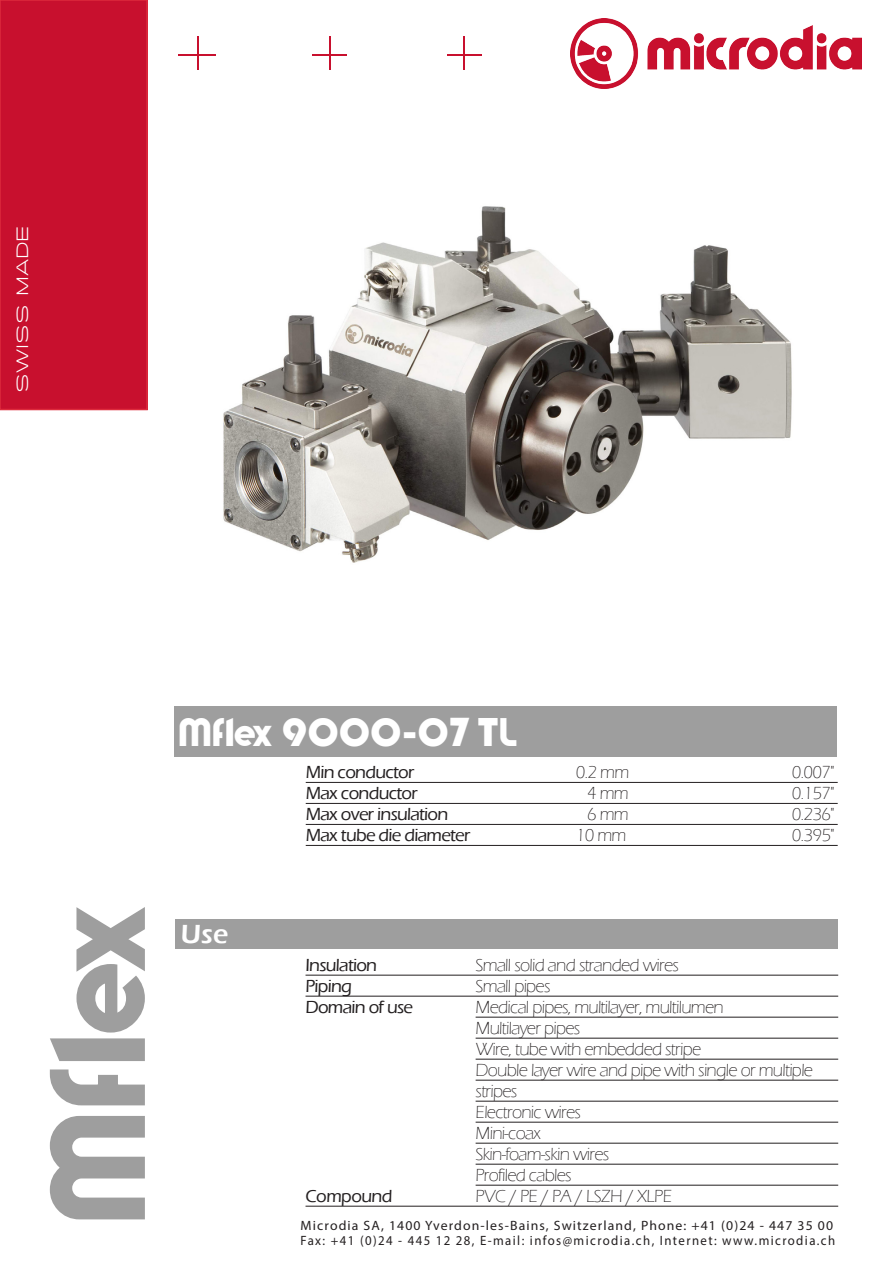
<style>
.page{position:relative;width:893px;height:1263px;background:#fff}
.page>*{position:absolute;margin:0;border:0;box-sizing:border-box;transform-origin:0 0}
.Titre{font:142.5px "microdia";color:#9e9e9e}
.Titre-2{font:42px "microdia";color:#fff}
.Titre-3{font:600 27px "Eras ITC";color:#fff}
.paragraphe_filet_cou{font:300 18px "Eras ITC";letter-spacing:-.04em;color:#231f20}
.paragraphe_filet_lon{font:300 18px "Eras ITC";letter-spacing:-.04em;color:#231f20}
.paragraphe_filet_lon-2{font:500 18px "Eras ITC";letter-spacing:-.04em;color:#231f20}
.paragraphe_filet_cou-2{font:500 18px "Eras ITC";letter-spacing:-.04em;color:#231f20}
.Pied_page{font:300 18px "SF Grandezza";color:#fff;scale:1.1 1}
.Pied_page-2{font:13.5px "Myriad Pro";letter-spacing:.11em;color:#231f20;scale:.95 1}
.Pied_page-3{font:13.5px "Myriad Pro";letter-spacing:.08em;color:#231f20}
</style>
<div class="page">
<img style="left:223px;top:206px;width:569px;height:357px">
<hr style="left:306px;top:975px;width:532px;height:1px;background:#231f20">
<hr style="left:306px;top:996px;width:532px;height:1px;background:#231f20">
<hr style="left:476px;top:1017px;width:362px;height:1px;background:#231f20">
<hr style="left:476px;top:1038px;width:362px;height:1px;background:#231f20">
<hr style="left:476px;top:1059px;width:362px;height:1px;background:#231f20">
<hr style="left:476px;top:1080px;width:362px;height:1px;background:#231f20">
<hr style="left:476px;top:1101px;width:362px;height:1px;background:#231f20">
<hr style="left:476px;top:1122px;width:362px;height:1px;background:#231f20">
<hr style="left:476px;top:1143px;width:362px;height:1px;background:#231f20">
<hr style="left:476px;top:1164px;width:362px;height:1px;background:#231f20">
<hr style="left:476px;top:1185px;width:362px;height:1px;background:#231f20">
<hr style="left:306px;top:1206px;width:532px;height:1px;background:#231f20">
<div style="left:175px;top:919px;width:662px;height:30px;background:#9e9e9e"></div>
<hr style="left:306px;top:782px;width:532px;height:1px;background:#231f20">
<hr style="left:306px;top:803px;width:532px;height:1px;background:#231f20">
<hr style="left:306px;top:824px;width:532px;height:1px;background:#231f20">
<hr style="left:306px;top:845px;width:532px;height:1px;background:#231f20">
<div style="left:174px;top:706px;width:663px;height:51px;background:#9e9e9e"></div>
<img style="left:570px;top:18px;width:292px;height:71px">
<hr style="left:179px;top:54px;width:37px;height:2px;background:#c8102e">
<hr style="left:197px;top:36px;width:2px;height:34px;background:#c8102e">
<hr style="left:312px;top:54px;width:34px;height:2px;background:#c8102e">
<hr style="left:329px;top:36px;width:2px;height:34px;background:#c8102e">
<hr style="left:447px;top:54px;width:34px;height:2px;background:#c8102e">
<hr style="left:463px;top:36px;width:1px;height:34px;background:#c8102e">
<div style="left:0;top:0;width:147px;height:409px;background:#c8102e"></div>
<div style="left:0;top:0;width:148px;height:410px;border:2px solid #de2b3d"></div>
<p class="Pied_page" style="left:11px;top:393px;width:154px;rotate:-90deg">SWISS MADE</p>
<p class="Titre" style="left:20px;top:1219px;width:319px;rotate:-90deg">Mflex</p>
<p class="Titre-2" style="left:180px;top:709px;width:341px">Mflex 9000-07 TL</p>
<p class="Titre-3" style="left:181px;top:918px;width:49px">Use</p>
<p class="paragraphe_filet_lon-2" style="left:306px;top:762px;width:110px">Min conductor</p>
<p class="paragraphe_filet_lon" style="left:576px;top:762px;width:55px">0.2 mm</p>
<p class="paragraphe_filet_lon" style="left:792px;top:762px;width:44px">0.007"</p>
<p class="paragraphe_filet_lon-2" style="left:306px;top:783px;width:114px">Max conductor</p>
<p class="paragraphe_filet_lon" style="left:587px;top:783px;width:43px">4 mm</p>
<p class="paragraphe_filet_lon" style="left:792px;top:783px;width:44px">0.157"</p>
<p class="paragraphe_filet_lon-2" style="left:306px;top:804px;width:144px">Max over insulation</p>
<p class="paragraphe_filet_lon" style="left:587px;top:804px;width:43px">6 mm</p>
<p class="paragraphe_filet_lon" style="left:792px;top:804px;width:44px">0.236"</p>
<p class="paragraphe_filet_lon-2" style="left:306px;top:825px;width:166px">Max tube die diameter</p>
<p class="paragraphe_filet_lon" style="left:576px;top:825px;width:52px">10 mm</p>
<p class="paragraphe_filet_lon" style="left:792px;top:825px;width:44px">0.395"</p>
<p class="paragraphe_filet_lon-2" style="left:306px;top:954px;width:73px">Insulation</p>
<p class="paragraphe_filet_lon" style="left:476px;top:954px;width:205px">Small solid and stranded wires</p>
<p class="paragraphe_filet_lon-2" style="left:306px;top:975px;width:48px">Piping</p>
<p class="paragraphe_filet_lon" style="left:476px;top:975px;width:76px">Small pipes</p>
<p class="paragraphe_filet_cou-2" style="left:306px;top:996px;width:109px">Domain of use</p>
<p class="paragraphe_filet_cou" style="left:476px;top:996px;width:250px">Medical pipes, multilayer, multilumen</p>
<p class="paragraphe_filet_cou" style="left:476px;top:1017px;width:106px">Multilayer pipes</p>
<p class="paragraphe_filet_cou" style="left:476px;top:1038px;width:227px">Wire, tube with embedded stripe</p>
<p class="paragraphe_filet_cou" style="left:476px;top:1059px;width:339px">Double layer wire and pipe with single or multiple</p>
<p class="paragraphe_filet_cou" style="left:476px;top:1080px;width:43px">stripes</p>
<p class="paragraphe_filet_cou" style="left:476px;top:1101px;width:107px">Electronic wires</p>
<p class="paragraphe_filet_cou" style="left:476px;top:1122px;width:67px">Mini-coax</p>
<p class="paragraphe_filet_cou" style="left:476px;top:1143px;width:135px">Skin-foam-skin wires</p>
<p class="paragraphe_filet_cou" style="left:476px;top:1164px;width:97px">Profiled cables</p>
<p class="paragraphe_filet_lon-2" style="left:306px;top:1185px;width:89px">Compound</p>
<p class="paragraphe_filet_lon" style="left:476px;top:1185px;width:198px">PVC / PE / PA / LSZH / XLPE</p>
<p class="Pied_page-3" style="left:301px;top:1217px;width:534px">Microdia SA, 1400 Yverdon-les-Bains, Switzerland, Phone: +41 (0)24 - 447 35 00</p>
<p class="Pied_page-2" style="left:301px;top:1232px;width:564px">Fax: +41 (0)24 - 445 12 28, E-mail: infos@microdia.ch, Internet: www.microdia.ch</p>
</div>
